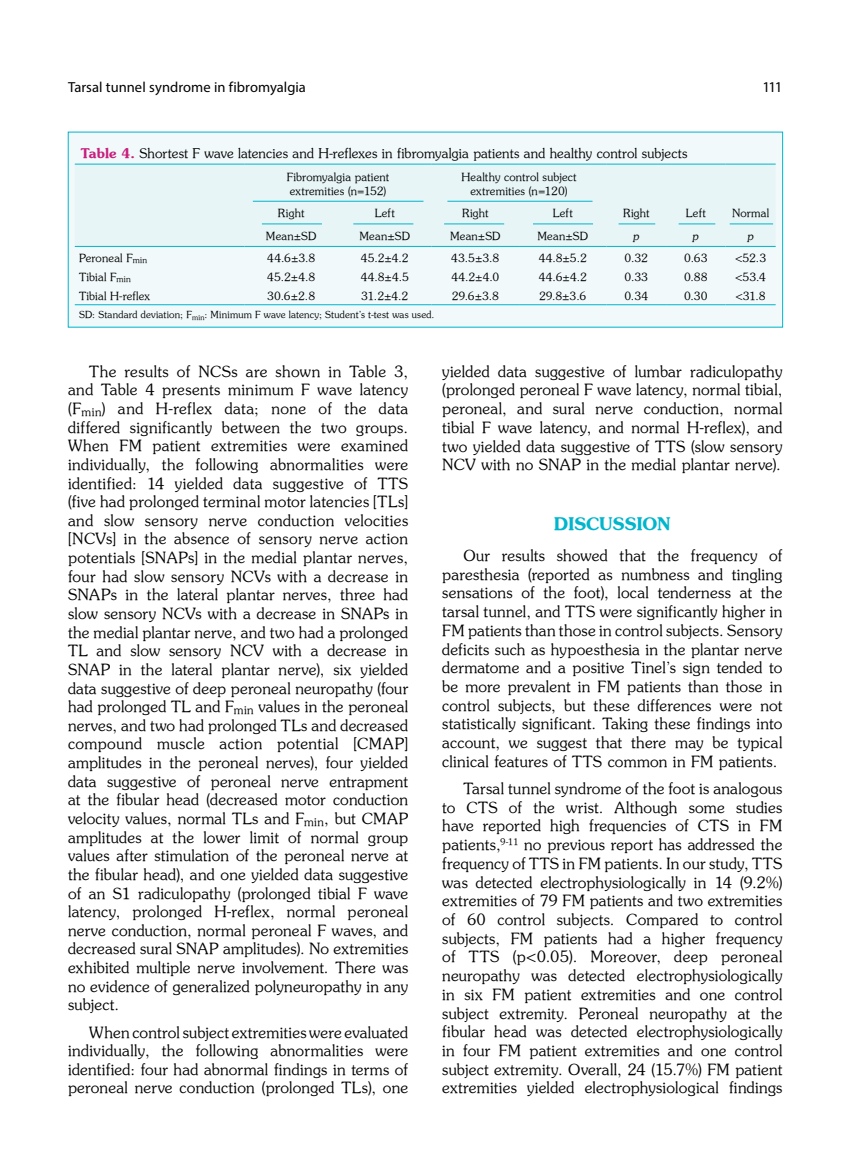
<style>
.page{position:relative;width:859px;height:1170px;background:#fff}
.page>*{position:absolute;margin:0;border:0;box-sizing:border-box;transform-origin:0 0}
.t1{font:17.4px "Souvenir Turk B";letter-spacing:.005em;color:#00b5cc}
.t2{font:15.45px/18.6px "Souvenir Turk";letter-spacing:.015em;color:#000;text-align:justify}
.t3{font:15px "Myriad Pro";color:#000}
.t4{font:14.55px "Myriad Pro";color:#000}
.t5{font:13.35px "Souvenir Turk";letter-spacing:.01em;color:#000}
.t6{font:11.25px/13.5px "Souvenir Turk";letter-spacing:.015em;color:#000}
.t7{font:11.25px "Souvenir Turk I";color:#000}
.t8{font:9.75px "Souvenir Turk";letter-spacing:.02em;color:#000}
.s1{font-family:"Souvenir Turk B";color:#c81e7c}
</style>
<div class="page">
<div style="left:68px;top:132px;width:715px;height:195px;background:#f1f9fa"></div>
<div style="left:75px;top:200px;width:701px;height:46px;background:#e7f5f7"></div>
<hr style="left:75px;top:164px;width:169px;height:1px;background:#00b5cc">
<hr style="left:244px;top:164px;width:94px;height:1px;background:#00b5cc">
<hr style="left:338px;top:164px;width:94px;height:1px;background:#00b5cc">
<hr style="left:432px;top:164px;width:87px;height:1px;background:#00b5cc">
<hr style="left:519px;top:164px;width:87px;height:1px;background:#00b5cc">
<hr style="left:606px;top:164px;width:60px;height:1px;background:#00b5cc">
<hr style="left:666px;top:164px;width:60px;height:1px;background:#00b5cc">
<hr style="left:726px;top:164px;width:50px;height:1px;background:#00b5cc">
<hr style="left:75px;top:246px;width:169px;height:1px;background:#00b5cc">
<hr style="left:244px;top:246px;width:94px;height:1px;background:#00b5cc">
<hr style="left:338px;top:246px;width:94px;height:1px;background:#00b5cc">
<hr style="left:432px;top:246px;width:87px;height:1px;background:#00b5cc">
<hr style="left:519px;top:246px;width:87px;height:1px;background:#00b5cc">
<hr style="left:606px;top:246px;width:60px;height:1px;background:#00b5cc">
<hr style="left:666px;top:246px;width:60px;height:1px;background:#00b5cc">
<hr style="left:726px;top:246px;width:50px;height:1px;background:#00b5cc">
<hr style="left:75px;top:304px;width:169px;height:1px;background:#00b5cc">
<hr style="left:244px;top:304px;width:94px;height:1px;background:#00b5cc">
<hr style="left:338px;top:304px;width:94px;height:1px;background:#00b5cc">
<hr style="left:432px;top:304px;width:87px;height:1px;background:#00b5cc">
<hr style="left:519px;top:304px;width:87px;height:1px;background:#00b5cc">
<hr style="left:606px;top:304px;width:60px;height:1px;background:#00b5cc">
<hr style="left:666px;top:304px;width:60px;height:1px;background:#00b5cc">
<hr style="left:726px;top:304px;width:50px;height:1px;background:#00b5cc">
<hr style="left:253px;top:201px;width:170px;height:1px;background:#00b5cc">
<hr style="left:262px;top:224px;width:60px;height:1px;background:#00b5cc">
<hr style="left:444px;top:224px;width:60px;height:1px;background:#00b5cc">
<hr style="left:353px;top:224px;width:60px;height:1px;background:#00b5cc">
<hr style="left:533px;top:224px;width:60px;height:1px;background:#00b5cc">
<hr style="left:619px;top:224px;width:36px;height:1px;background:#00b5cc">
<hr style="left:679px;top:224px;width:36px;height:1px;background:#00b5cc">
<hr style="left:730px;top:224px;width:43px;height:1px;background:#00b5cc">
<hr style="left:447px;top:201px;width:145px;height:1px;background:#00b5cc">
<p class="t4" style="left:68px;top:78px;width:239px">Tarsal tunnel syndrome in fibromyalgia</p>
<p class="t3" style="left:762px;top:78px;width:22px">111</p>
<p class="t5" style="left:81px;top:145px;width:608px"><span class="s1">Table 4.</span> Shortest F wave latencies and H-reflexes in fibromyalgia patients and healthy control subjects</p>
<p class="t6" style="left:287px;top:170px;width:104px">Fibromyalgia patient extremities (n=152)</p>
<p class="t6" style="left:461px;top:170px;width:117px;text-align:center">Healthy control subject extremities (n=120)</p>
<p class="t6" style="left:278px;top:206px;width:28px">Right</p>
<p class="t6" style="left:375px;top:206px;width:21px">Left</p>
<p class="t6" style="left:462px;top:206px;width:28px">Right</p>
<p class="t6" style="left:553px;top:206px;width:21px">Left</p>
<p class="t6" style="left:623px;top:206px;width:28px">Right</p>
<p class="t6" style="left:686px;top:206px;width:21px">Left</p>
<p class="t6" style="left:732px;top:206px;width:39px">Normal</p>
<p class="t6" style="left:266px;top:229px;width:52px">Mean±SD</p>
<p class="t6" style="left:359px;top:229px;width:52px">Mean±SD</p>
<p class="t6" style="left:450px;top:229px;width:52px">Mean±SD</p>
<p class="t6" style="left:537px;top:229px;width:52px">Mean±SD</p>
<p class="t7" style="left:633px;top:229px;width:8px">p</p>
<p class="t7" style="left:692px;top:229px;width:8px">p</p>
<p class="t7" style="left:747px;top:229px;width:8px">p</p>
<p class="t6" style="left:79px;top:250px;width:70px">Peroneal F<sub>min</sub></p>
<p class="t6" style="left:267px;top:250px;width:50px">44.6±3.8</p>
<p class="t6" style="left:361px;top:250px;width:49px">45.2±4.2</p>
<p class="t6" style="left:451px;top:250px;width:50px">43.5±3.8</p>
<p class="t6" style="left:539px;top:250px;width:50px">44.8±5.2</p>
<p class="t6" style="left:625px;top:250px;width:25px">0.32</p>
<p class="t6" style="left:684px;top:250px;width:25px">0.63</p>
<p class="t6" style="left:735px;top:250px;width:32px">&lt;52.3</p>
<p class="t6" style="left:79px;top:270px;width:53px">Tibial F<sub>min</sub></p>
<p class="t6" style="left:267px;top:270px;width:49px">45.2±4.8</p>
<p class="t6" style="left:361px;top:270px;width:50px">44.8±4.5</p>
<p class="t6" style="left:451px;top:270px;width:49px">44.2±4.0</p>
<p class="t6" style="left:539px;top:270px;width:50px">44.6±4.2</p>
<p class="t6" style="left:624px;top:270px;width:25px">0.33</p>
<p class="t6" style="left:684px;top:270px;width:25px">0.88</p>
<p class="t6" style="left:735px;top:270px;width:32px">&lt;53.4</p>
<p class="t6" style="left:79px;top:289px;width:73px">Tibial H-reflex</p>
<p class="t6" style="left:267px;top:289px;width:49px">30.6±2.8</p>
<p class="t6" style="left:361px;top:289px;width:49px">31.2±4.2</p>
<p class="t6" style="left:452px;top:289px;width:49px">29.6±3.8</p>
<p class="t6" style="left:539px;top:289px;width:49px">29.8±3.6</p>
<p class="t6" style="left:624px;top:289px;width:25px">0.34</p>
<p class="t6" style="left:684px;top:289px;width:25px">0.30</p>
<p class="t6" style="left:735px;top:289px;width:32px">&lt;31.8</p>
<p class="t8" style="left:79px;top:309px;width:357px">SD: Standard deviation; F<sub>min</sub>: Minimum F wave latency; Student’s t-test was used.</p>
<p class="t2" style="left:68px;top:361px;width:342px;text-indent:21px">The results of NCSs are shown in Table 3, and Table 4 presents minimum F wave latency (F<sub>min</sub>) and H-reflex data; none of the data differed significantly between the two groups.<br>When FM patient extremities were examined individually, the following abnormalities were identified: 14 yielded data suggestive of TTS (five had prolonged terminal motor latencies [TLs] and slow sensory nerve conduction velocities [NCVs] in the absence of sensory nerve action potentials [SNAPs] in the medial plantar nerves, four had slow sensory NCVs with a decrease in SNAPs in the lateral plantar nerves, three had slow sensory NCVs with a decrease in SNAPs in the medial plantar nerve, and two had a prolonged TL and slow sensory NCV with a decrease in SNAP in the lateral plantar nerve), six yielded data suggestive of deep peroneal neuropathy (four had prolonged TL and F<sub>min</sub> values in the peroneal nerves, and two had prolonged TLs and decreased compound muscle action potential [CMAP] amplitudes in the peroneal nerves), four yielded data suggestive of peroneal nerve entrapment at the fibular head (decreased motor conduction velocity values, normal TLs and F<sub>min</sub>, but CMAP amplitudes at the lower limit of normal group values after stimulation of the peroneal nerve at the fibular head), and one yielded data suggestive of an S1 radiculopathy (prolonged tibial F wave latency, prolonged H-reflex, normal peroneal nerve conduction, normal peroneal F waves, and decreased sural SNAP amplitudes). No extremities exhibited multiple nerve involvement. There was no evidence of generalized polyneuropathy in any subject.</p>
<p class="t2" style="left:68px;top:1022px;width:342px;text-indent:21px">When control subject extremities were evaluated individually, the following abnormalities were identified: four had abnormal findings in terms of peroneal nerve conduction (prolonged TLs), one</p>
<p class="t2" style="left:442px;top:361px;width:342px">yielded data suggestive of lumbar radiculopathy (prolonged peroneal F wave latency, normal tibial, peroneal, and sural nerve conduction, normal tibial F wave latency, and normal H-reflex), and two yielded data suggestive of TTS (slow sensory NCV with no SNAP in the medial plantar nerve).</p>
<p class="t1" style="left:554px;top:512px;width:118px">DISCUSSION</p>
<p class="t2" style="left:442px;top:545px;width:342px;text-indent:21px">Our results showed that the frequency of paresthesia (reported as numbness and tingling sensations of the foot), local tenderness at the tarsal tunnel, and TTS were significantly higher in FM patients than those in control subjects. Sensory deficits such as hypoesthesia in the plantar nerve dermatome and a positive Tinel’s sign tended to be more prevalent in FM patients than those in control subjects, but these differences were not statistically significant. Taking these findings into account, we suggest that there may be typical clinical features of TTS common in FM patients.</p>
<p class="t2" style="left:442px;top:778px;width:342px;text-indent:21px">Tarsal tunnel syndrome of the foot is analogous to CTS of the wrist. Although some studies have reported high frequencies of CTS in FM patients,<sup>9-11</sup> no previous report has addressed the frequency of TTS in FM patients. In our study, TTS was detected electrophysiologically in 14 (9.2%) extremities of 79 FM patients and two extremities of 60 control subjects. Compared to control subjects, FM patients had a higher frequency of TTS (p&lt;0.05). Moreover, deep peroneal neuropathy was detected electrophysiologically in six FM patient extremities and one control subject extremity. Peroneal neuropathy at the fibular head was detected electrophysiologically in four FM patient extremities and one control subject extremity. Overall, 24 (15.7%) FM patient extremities yielded electrophysiological findings</p>
</div>
